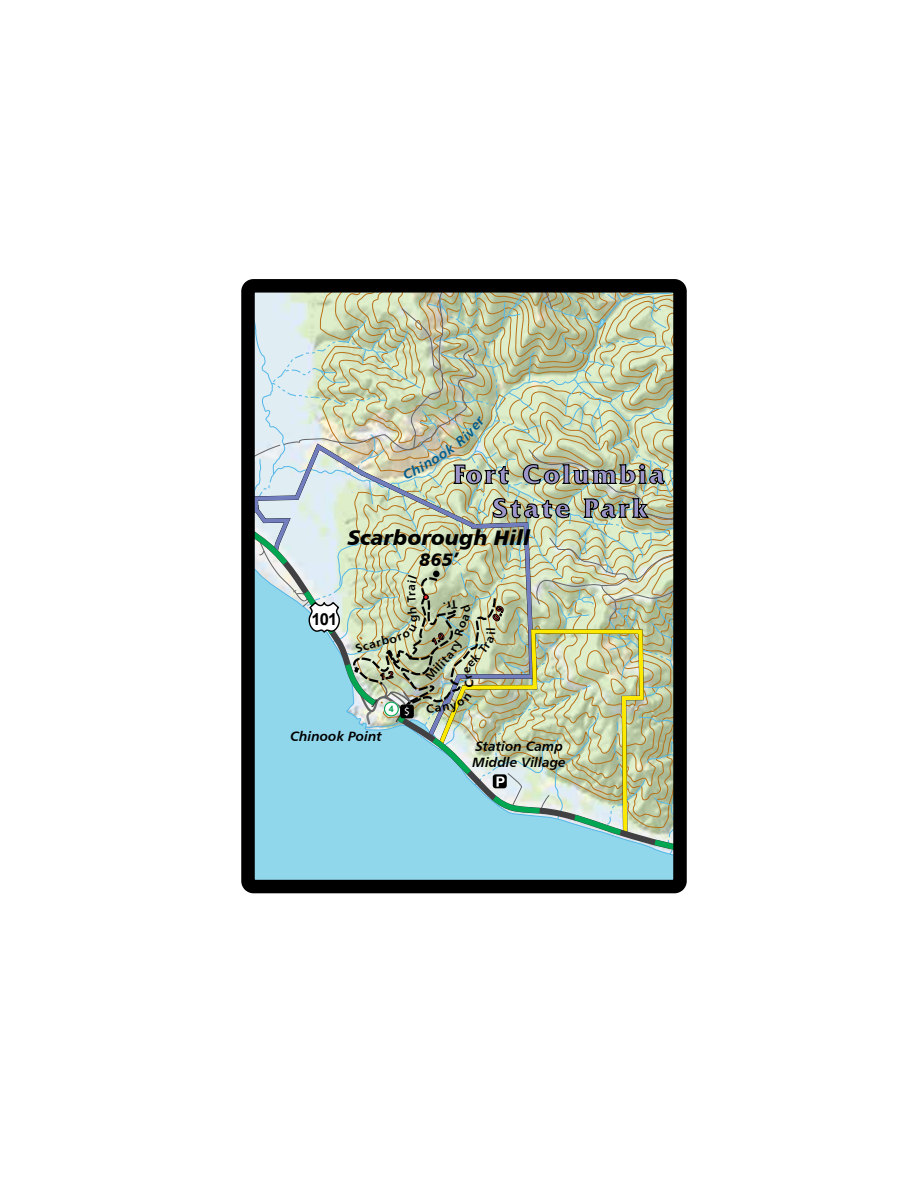
<style>
.page{position:relative;width:918px;height:1188px;background:#fff}
.page>*{position:absolute;margin:0;border:0;box-sizing:border-box;transform-origin:0 0}
.t1{font:700 27px/33.9px "Friz Quadrata IT Cby BT";letter-spacing:.1em;color:#9b95c9}
.t2{font:21px "Humanist 777 BT Black Italic B";color:#000}
.t3{font:18px "Humanist 777 BT Black Italic B";color:#000}
.t4{font:700 16.65px "Arial";color:#000}
.t5{font:13.5px/16.2px "Humanist 777 BT Bold Italic B";color:#000}
.t6{font:11.25px "Myriad Pro";color:#fff}
.t7{font:700 9px "Arial";color:#00a651}
</style>
<div class="page">
<div style="left:256px;top:855px;width:416px;height:23px;background:#91d7ec"></div>
<div style="left:241px;top:279px;width:446px;height:614px;border:14px solid #000;border-radius:5px"></div>
<img style="left:248px;top:286px;width:432px;height:569px">
<h1 class="t1" style="left:492px;top:457px;width:174px;text-indent:-39px">Fort Columbia<br>State Park</h1>
<h2 class="t2" style="left:348px;top:524px;width:184px">Scarborough Hill</h2>
<h3 class="t3" style="left:420px;top:548px;width:40px">865’</h3>
<p class="t4" style="left:312px;top:608px;width:27px">101</p>
<p class="t7" style="left:389px;top:703px;width:7px">4</p>
<p class="t6" style="left:404px;top:705px;width:7px">$</p>
<p class="t5" style="left:290px;top:728px;width:93px">Chinook Point</p>
<p class="t5" style="left:473px;top:738px;width:95px">Station Camp<br>Middle Village</p>
</div>
